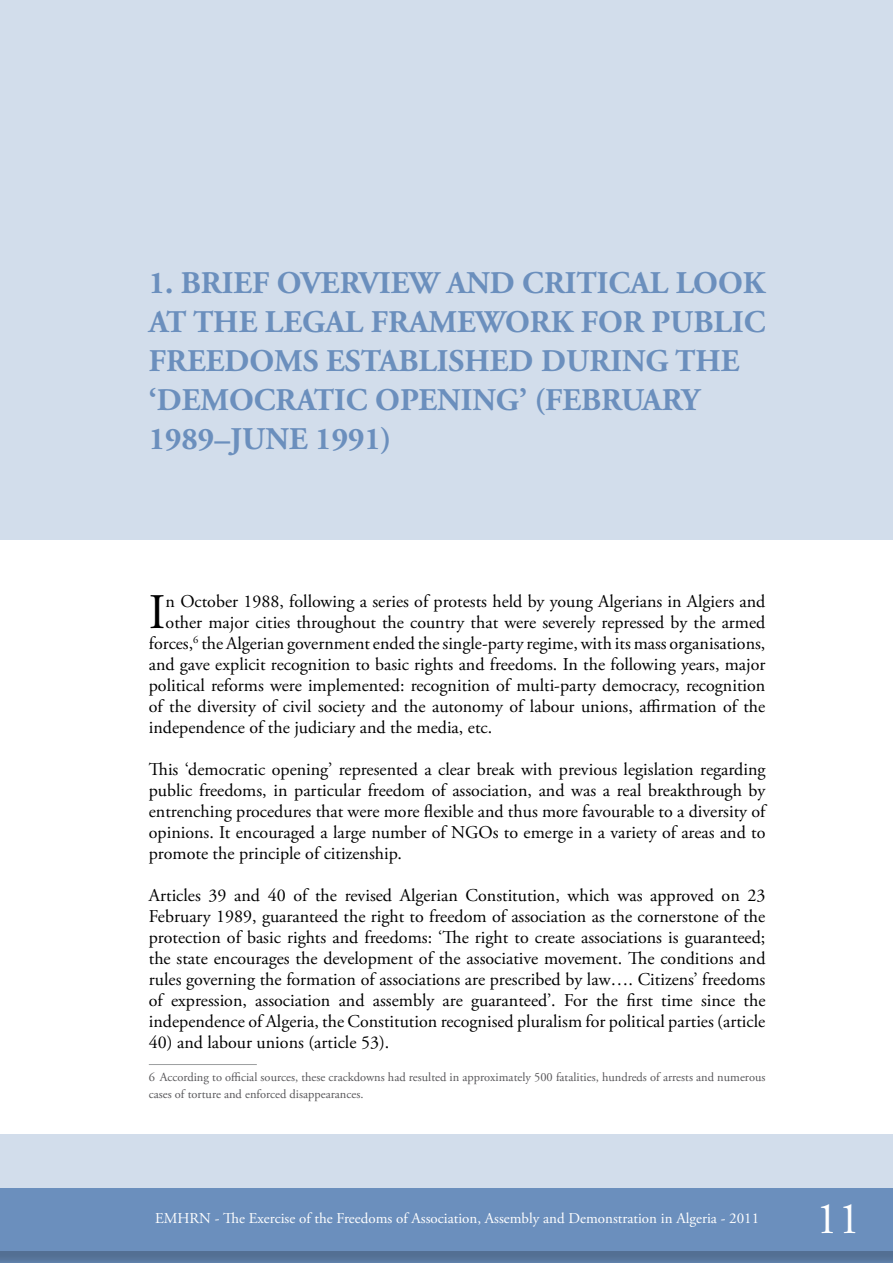
<style>
.page{position:relative;width:893px;height:1263px;background:#fff}
.page>*{position:absolute;margin:0;border:0;box-sizing:border-box;transform-origin:0 0}
.t1{font:49.65px "Adobe Garamond Pro";color:#000}
.t2{font:45px "Adobe Garamond Pro";color:#fff}
.t3{font:700 31.5px/39px "Adobe Garamond Pro";color:#6b8fbd}
.t4{font:18px/21px "Adobe Garamond Pro";color:#000;text-align:justify}
.t5{font:15px "Adobe Garamond Pro";color:#fff}
.t6{font:12.45px/16.8px "Adobe Garamond Pro";color:#58575a}
</style>
<div class="page">
<div style="left:0;top:0;width:893px;height:540px;background:#d2ddeb"></div>
<div style="left:0;top:1136px;width:893px;height:127px;background:#000;opacity:.75"></div>
<svg style="left:1px;top:1134px;width:892px;height:117px;fill:#6b8fbd"></svg>
<hr style="left:0;top:1134px;width:1px;height:117px;background:#6b8fbd">
<hr style="left:149px;top:1064px;width:108px;height:1px;background:#9c9e9f">
<h3 class="t3" style="left:149px;top:264px;width:618px">1. BRIEF OVERVIEW AND CRITICAL LOOK<br>AT THE LEGAL FRAMEWORK FOR PUBLIC<br>FREEDOMS ESTABLISHED DURING THE ‘DEMOCRATIC OPENING’ (FEBRUARY<br>1989–JUNE 1991)</h3>
<h1 class="t1" style="left:149px;top:583px;width:18px">I</h1>
<p class="t4" style="left:166px;top:591px;width:601px">n October 1988, following a series of protests held by young Algerians in Algiers and</p>
<p class="t4" style="left:166px;top:612px;width:601px">other major cities throughout the country that were severely repressed by the armed</p>
<p class="t4" style="left:149px;top:633px;width:618px">forces,<sup>6</sup> the Algerian government ended the single-party regime, with its mass organisations,</p>
<p class="t4" style="left:149px;top:654px;width:618px">and gave explicit recognition to basic rights and freedoms. In the following years, major</p>
<p class="t4" style="left:149px;top:675px;width:618px">political reforms were implemented: recognition of multi-party democracy, recognition</p>
<p class="t4" style="left:149px;top:697px;width:618px">of the diversity of civil society and the autonomy of labour unions, affirmation of the</p>
<p class="t4" style="left:149px;top:718px;width:345px">independence of the judiciary and the media, etc.</p>
<p class="t4" style="left:149px;top:760px;width:618px">This ‘democratic opening’ represented a clear break with previous legislation regarding public freedoms, in particular freedom of association, and was a real breakthrough by entrenching procedures that were more flexible and thus more favourable to a diversity of opinions. It encouraged a large number of NGOs to emerge in a variety of areas and to promote the principle of citizenship.</p>
<p class="t4" style="left:149px;top:886px;width:618px">Articles 39 and 40 of the revised Algerian Constitution, which was approved on 23<br>February 1989, guaranteed the right to freedom of association as the cornerstone of the protection of basic rights and freedoms: ‘The right to create associations is guaranteed; the state encourages the development of the associative movement. The conditions and rules governing the formation of associations are prescribed by law…. Citizens’ freedoms of expression, association and assembly are guaranteed’. For the first time since the independence of Algeria, the Constitution recognised pluralism for political parties (article</p>
<p class="t4" style="left:149px;top:1033px;width:242px">40) and labour unions (article 53).</p>
<p class="t6" style="left:149px;top:1069px;width:618px">6 According to official sources, these crackdowns had resulted in approximately 500 fatalities, hundreds of arrests and numerous cases of torture and enforced disappearances.</p>
<p class="t5" style="left:155px;top:1209px;width:606px">EMHRN - The Exercise of the Freedoms of Association, Assembly and Demonstration in Algeria - 2011</p>
<h2 class="t2" style="left:816px;top:1192px;width:46px">11</h2>
</div>
